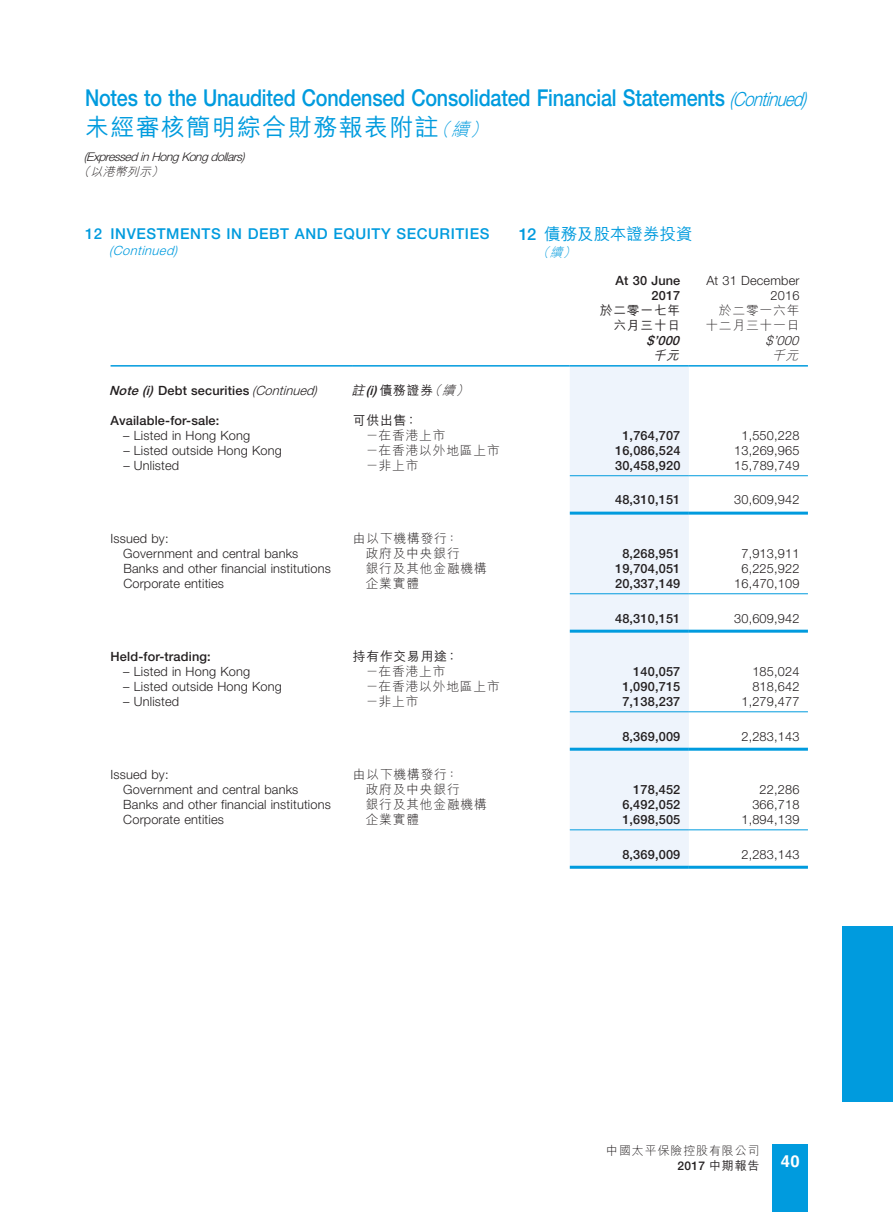
<style>
.page{position:relative;width:893px;height:1212px;background:#fff}
.page>*{position:absolute;margin:0;border:0;box-sizing:border-box;transform-origin:0 0}
.t1{font:500 24px "M Hei HK";letter-spacing:.055em;color:#009bde}
.t2{font:500 23.25px "Helvetica Neue LT Std";letter-spacing:-.01em;color:#009bde;scale:.85 1}
.t3{font:italic 300 19.5px "Helvetica Neue LT Std";color:#009bde;scale:.85 1}
.t4{font:italic 300 18px "M Hei HK";color:#009bde}
.t5{font:500 16.5px "M Hei HK";color:#009bde}
.t6{font:700 16.5px "Helvetica LT Std";color:#fff}
.t7{font:500 16.5px "Helvetica Neue LT Std";color:#009bde}
.t8{font:500 15px "Helvetica Neue LT Std";letter-spacing:.04em;color:#009bde}
.t9{font:300 12.75px/15px "Helvetica Neue LT Std";letter-spacing:.015em;color:#231f20;text-align:right}
.t10{font:500 12.75px/15px "Helvetica Neue LT Std";letter-spacing:.015em;color:#231f20;text-align:right}
.t11{font:300 12.75px/15px "M Hei HK";letter-spacing:.065em;color:#231f20;text-align:right}
.t12{font:500 12.75px/15px "M Hei HK";letter-spacing:.065em;color:#231f20;text-align:right}
.t13{font:italic 300 12.75px "Helvetica Neue LT Std";color:#231f20}
.t14{font:italic 300 12.75px "Helvetica Neue LT Std";color:#009bde}
.t15{font:italic 500 12.75px "Helvetica Neue LT Std";color:#231f20}
.t16{font:italic 300 12.75px "M Hei HK";color:#231f20}
.t17{font:italic 300 12.75px "M Hei HK";color:#009bde}
.t18{font:italic 500 12.75px "M Hei HK";color:#231f20}
.t19{font:italic 300 12px "Helvetica Neue LT Std";color:#231f20}
.t20{font:300 12px "M Hei HK";letter-spacing:.07em;color:#231f20}
.t21{font:500 12px "Helvetica Neue LT Std";color:#231f20}
.t22{font:italic 300 12px "M Hei HK";color:#231f20}
.s1{font-style:italic}
.s2{font-weight:300;font-style:italic}
.s3{font-family:"Helvetica Neue LT Std";font-style:italic}
.s4{font-family:"M Hei HK"}
</style>
<div class="page">
<div style="left:772px;top:1144px;width:36px;height:68px;background:#009bde"></div>
<div style="left:842px;top:926px;width:51px;height:176px;background:#009bde"></div>
<div style="left:570px;top:367px;width:119px;height:499px;background:#eef4fc"></div>
<hr style="left:111px;top:365px;width:242px;height:2px;background:#009bde">
<hr style="left:353px;top:365px;width:217px;height:2px;background:#009bde">
<hr style="left:570px;top:365px;width:119px;height:2px;background:#009bde">
<hr style="left:689px;top:365px;width:119px;height:2px;background:#009bde">
<hr style="left:570px;top:475px;width:119px;height:1px;background:#009bde">
<hr style="left:689px;top:475px;width:119px;height:1px;background:#009bde">
<hr style="left:570px;top:512px;width:119px;height:3px;background:#009bde">
<hr style="left:689px;top:512px;width:119px;height:3px;background:#009bde">
<hr style="left:570px;top:593px;width:119px;height:1px;background:#009bde">
<hr style="left:689px;top:593px;width:119px;height:1px;background:#009bde">
<hr style="left:570px;top:630px;width:119px;height:3px;background:#009bde">
<hr style="left:689px;top:630px;width:119px;height:3px;background:#009bde">
<hr style="left:570px;top:711px;width:119px;height:1px;background:#009bde">
<hr style="left:689px;top:711px;width:119px;height:1px;background:#009bde">
<hr style="left:570px;top:748px;width:119px;height:3px;background:#009bde">
<hr style="left:689px;top:748px;width:119px;height:3px;background:#009bde">
<hr style="left:570px;top:829px;width:119px;height:1px;background:#009bde">
<hr style="left:689px;top:829px;width:119px;height:1px;background:#009bde">
<hr style="left:570px;top:866px;width:119px;height:3px;background:#009bde">
<hr style="left:689px;top:866px;width:119px;height:3px;background:#009bde">
<h2 class="t2" style="left:85px;top:84px;width:755px">Notes to the Unaudited Condensed Consolidated Financial Statements</h2>
<h3 class="t4" style="left:470px;top:120px;width:24px">(</h3>
<h3 class="t3" style="left:729px;top:87px;width:13px">(</h3>
<h3 class="t3" style="left:733px;top:87px;width:91px">Continued</h3>
<h3 class="t3" style="left:802px;top:87px;width:6px">(</h3>
<h1 class="t1" style="left:85px;top:109px;width:355px">未經審核簡明綜合財務報表附註</h1>
<p class="t19" style="left:242px;top:150px;width:4px">(</p>
<h3 class="t4" style="left:451px;top:120px;width:24px">續</h3>
<h3 class="t4" style="left:432px;top:120px;width:24px">（</h3>
<p class="t19" style="left:84px;top:150px;width:8px">(</p>
<p class="t19" style="left:86px;top:150px;width:161px">Expressed in Hong Kong dollars</p>
<p class="t22" style="left:78px;top:166px;width:17px">（</p>
<p class="t22" style="left:151px;top:166px;width:17px">(</p>
<p class="t22" style="left:91px;top:166px;width:65px">以港幣列示</p>
<p class="t8" style="left:85px;top:224px;width:19px">12</p>
<p class="t8" style="left:111px;top:224px;width:380px">INVESTMENTS IN DEBT AND EQUITY SECURITIES</p>
<p class="t14" style="left:109px;top:243px;width:9px">(</p>
<p class="t14" style="left:113px;top:243px;width:66px">Continued</p>
<p class="t14" style="left:174px;top:243px;width:5px">(</p>
<p class="t10" style="left:109px;top:383px;width:152px"><span class="s1">Note ) i</span> Debt securities <span class="s2">(</span></p>
<p class="t15" style="left:142px;top:383px;width:9px">(</p>
<p class="t13" style="left:255px;top:383px;width:64px">Continued</p>
<p class="t13" style="left:314px;top:383px;width:5px">)</p>
<p class="t16" style="left:442px;top:384px;width:18px">續</p>
<p class="t16" style="left:428px;top:384px;width:18px">（</p>
<p class="t16" style="left:456px;top:384px;width:18px">(</p>
<p class="t12" style="left:366px;top:382px;width:69px"><span class="s3">) i(</span> 債務證券</p>
<p class="t18" style="left:352px;top:381px;width:19px">註</p>
<p class="t10" style="left:111px;top:413px;width:110px">Available-for-sale:</p>
<p class="t12" style="left:353px;top:412px;width:66px">可供出售：</p>
<p class="t9" style="left:123px;top:428px;width:128px">– Listed in Hong Kong</p>
<p class="t9" style="left:123px;top:443px;width:160px">– Listed outside Hong Kong</p>
<p class="t9" style="left:123px;top:458px;width:57px">– Unlisted</p>
<p class="t11" style="left:366px;top:428px;width:81px">－在香港上市</p>
<p class="t11" style="left:366px;top:443px;width:136px">－在香港以外地區上市</p>
<p class="t11" style="left:366px;top:458px;width:54px">－非上市</p>
<p class="t9" style="left:111px;top:531px;width:60px">Issued by:</p>
<p class="t9" style="left:123px;top:546px;width:177px">Government and central banks</p>
<p class="t11" style="left:353px;top:531px;width:107px">由以下機構發行：</p>
<p class="t11" style="left:366px;top:546px;width:96px">政府及中央銀行</p>
<p class="t9" style="left:123px;top:561px;width:209px">Banks and other financial institutions</p>
<p class="t11" style="left:366px;top:561px;width:123px">銀行及其他金融機構</p>
<p class="t9" style="left:123px;top:576px;width:102px">Corporate entities</p>
<p class="t11" style="left:366px;top:576px;width:55px">企業實體</p>
<p class="t10" style="left:111px;top:649px;width:102px">Held-for-trading:</p>
<p class="t9" style="left:123px;top:664px;width:128px">– Listed in Hong Kong</p>
<p class="t9" style="left:123px;top:679px;width:160px">– Listed outside Hong Kong</p>
<p class="t9" style="left:123px;top:694px;width:57px">– Unlisted</p>
<p class="t12" style="left:353px;top:648px;width:107px">持有作交易用途：</p>
<p class="t11" style="left:366px;top:664px;width:81px">－在香港上市</p>
<p class="t11" style="left:366px;top:679px;width:136px">－在香港以外地區上市</p>
<p class="t11" style="left:366px;top:694px;width:54px">－非上市</p>
<p class="t9" style="left:111px;top:767px;width:60px">Issued by:</p>
<p class="t9" style="left:123px;top:782px;width:177px">Government and central banks</p>
<p class="t11" style="left:353px;top:767px;width:107px">由以下機構發行：</p>
<p class="t11" style="left:366px;top:782px;width:96px">政府及中央銀行</p>
<p class="t9" style="left:123px;top:797px;width:209px">Banks and other financial institutions</p>
<p class="t11" style="left:366px;top:797px;width:123px">銀行及其他金融機構</p>
<p class="t9" style="left:123px;top:812px;width:102px">Corporate entities</p>
<p class="t11" style="left:366px;top:812px;width:55px">企業實體</p>
<p class="t7" style="left:519px;top:224px;width:19px">12</p>
<p class="t5" style="left:544px;top:222px;width:150px">債務及股本證券投資</p>
<p class="t17" style="left:550px;top:245px;width:18px">續</p>
<p class="t17" style="left:537px;top:245px;width:18px">（</p>
<p class="t17" style="left:563px;top:245px;width:18px">(</p>
<p class="t10" style="left:616px;top:273px;width:66px">At 30 June<br>2017</p>
<p class="t9" style="left:706px;top:273px;width:95px">At 31 December<br>2016</p>
<p class="t12" style="left:600px;top:302px;width:82px">於二零一七年六月三十日</p>
<p class="t11" style="left:705px;top:303px;width:96px">於二零一六年十二月三十一日</p>
<p class="t13" style="left:776px;top:333px;width:27px">000</p>
<p class="t15" style="left:646px;top:333px;width:16px">‘$</p>
<p class="t13" style="left:766px;top:333px;width:17px">‘$</p>
<p class="t15" style="left:657px;top:333px;width:27px">000</p>
<p class="t18" style="left:653px;top:346px;width:32px">千元</p>
<p class="t16" style="left:772px;top:349px;width:31px">千元</p>
<p class="t10" style="left:622px;top:428px;width:60px">1,764,707</p>
<p class="t9" style="left:741px;top:428px;width:60px">1,550,228</p>
<p class="t10" style="left:615px;top:443px;width:67px">16,086,524</p>
<p class="t9" style="left:734px;top:443px;width:67px">13,269,965</p>
<p class="t10" style="left:615px;top:458px;width:67px">30,458,920</p>
<p class="t9" style="left:734px;top:458px;width:67px">15,789,749</p>
<p class="t10" style="left:615px;top:492px;width:67px">48,310,151</p>
<p class="t9" style="left:734px;top:492px;width:67px">30,609,942</p>
<p class="t10" style="left:622px;top:546px;width:60px">8,268,951</p>
<p class="t9" style="left:741px;top:546px;width:60px">7,913,911</p>
<p class="t10" style="left:615px;top:561px;width:67px">19,704,051</p>
<p class="t9" style="left:741px;top:561px;width:60px">6,225,922</p>
<p class="t10" style="left:615px;top:576px;width:67px">20,337,149</p>
<p class="t9" style="left:734px;top:576px;width:67px">16,470,109</p>
<p class="t10" style="left:615px;top:610px;width:67px">48,310,151</p>
<p class="t9" style="left:734px;top:610px;width:67px">30,609,942</p>
<p class="t10" style="left:633px;top:664px;width:49px">140,057</p>
<p class="t9" style="left:752px;top:664px;width:49px">185,024</p>
<p class="t10" style="left:622px;top:679px;width:60px">1,090,715</p>
<p class="t9" style="left:752px;top:679px;width:49px">818,642</p>
<p class="t10" style="left:622px;top:694px;width:60px">7,138,237</p>
<p class="t9" style="left:741px;top:694px;width:60px">1,279,477</p>
<p class="t10" style="left:622px;top:728px;width:60px">8,369,009</p>
<p class="t9" style="left:741px;top:728px;width:60px">2,283,143</p>
<p class="t10" style="left:633px;top:782px;width:49px">178,452</p>
<p class="t9" style="left:760px;top:782px;width:41px">22,286</p>
<p class="t10" style="left:622px;top:797px;width:60px">6,492,052</p>
<p class="t9" style="left:752px;top:797px;width:49px">366,718</p>
<p class="t10" style="left:622px;top:812px;width:60px">1,698,505</p>
<p class="t9" style="left:741px;top:812px;width:60px">1,894,139</p>
<p class="t10" style="left:622px;top:846px;width:60px">8,369,009</p>
<p class="t9" style="left:741px;top:846px;width:60px">2,283,143</p>
<p class="t20" style="left:606px;top:1144px;width:155px">中國太平保險控股有限公司</p>
<p class="t21" style="left:678px;top:1158px;width:83px">2017 <span class="s4">中期報告</span></p>
<p class="t6" style="left:781px;top:1151px;width:20px">40</p>
</div>
